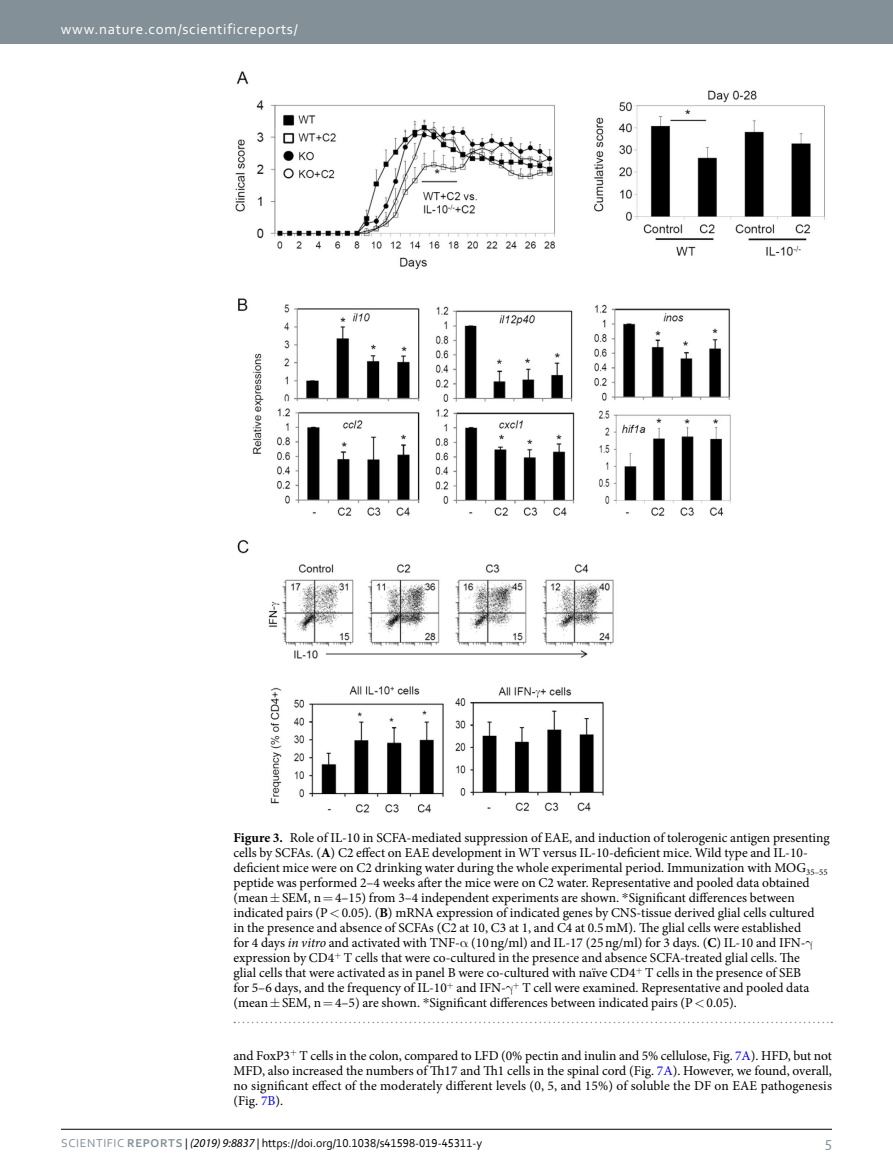
<style>
.page{position:relative;width:893px;height:1174px;background:#fff}
.page>*{position:absolute;margin:0;border:0;box-sizing:border-box;transform-origin:0 0}
.t1{font:15px "Corbel 2";letter-spacing:.045em;color:#fff}
.t2{font:15px "Corbel 2";color:#839097}
.t3{font:13.5px/15px "Minion Pro";color:#000;text-align:justify}
.t4{font:12px "Corbel";color:#000}
.s1{font-weight:700}
.s2{font-family:"STIX General"}
.s3{font-style:italic}
.s4{color:#00f}
.s5{font-family:"Corbel 2";color:#839097}
.s6{font-family:"Corbel Bold 2";color:#839097}
.s7{font-family:"Corbel 2"}
.s8{font-family:"Myriad Pro";font-style:italic}
</style>
<div class="page">
<hr style="left:61px;top:1129px;width:771px;height:1px;background:#000">
<div style="left:0;top:0;width:893px;height:43px;background:#839097"></div>
<img style="left:235px;top:71px;width:590px;height:742px">
<svg style="left:234px;top:1021px;width:598px;height:2px"></svg>
<p class="t1" style="left:61px;top:19px;width:238px">www.nature.com/scientificreports/</p>
<p class="t3" style="left:233px;top:830px;width:598px;text-align:left"><span class="s1">Figure 3.</span> Role of IL-10 in SCFA-mediated suppression of EAE, and induction of tolerogenic antigen presenting cells by SCFAs. (<span class="s1">A</span>) C2 effect on EAE development in WT versus IL-10-deficient mice. Wild type and IL-10- deficient mice were on C2 drinking water during the whole experimental period. Immunization with MOG<sub>35–55 </sub>peptide was performed 2–4 weeks after the mice were on C2 water. Representative and pooled data obtained (mean SEM, n 4–15) from 3–4 independent experiments are shown. <span class="s2">*</span>Significant differences between indicated pairs (P 0.05). (<span class="s1">B</span>) mRNA expression of indicated genes by CNS-tissue derived glial cells cultured<br>in the presence and absence of SCFAs (C2 at 10, C3 at 1, and C4 at 0.5mM). The glial cells were established<br>for 4 days <span class="s3">in vitro</span> and activated with TNF- (10ng/ml) and IL-17 (25ng/ml) for 3 days. (<span class="s1">C</span>) IL-10 and IFN&shy;expression by CD4 T cells that were co-cultured in the presence and absence SCFA-treated glial cells. The<br>glial cells that were activated as in panel B were co-cultured with naïve CD4 T cells in the presence of SEB<br>for 5–6 days, and the frequency of IL-10 and IFN- T cell were examined. Representative and pooled data (mean SEM, n 4–5) are shown. <span class="s2">*</span>Significant differences between indicated pairs (P 0.05).</p>
<p class="t3" style="left:233px;top:1048px;width:600px">and FoxP3 T cells in the colon, compared to LFD (0% pectin and inulin and 5% cellulose, Fig. <span class="s4">7A</span>). HFD, but not MFD, also increased the numbers of Th17 and Th1 cells in the spinal cord (Fig. <span class="s4">7A</span>). However, we found, overall, no significant effect of the moderately different levels (0, 5, and 15%) of soluble the DF on EAE pathogenesis (Fig. <span class="s4">7B</span>).</p>
<p class="t4" style="left:61px;top:1135px;width:423px"><span class="s5">Scientific</span> <span class="s6">REPORTS</span> <span class="s7">|</span> <span class="s8">(2019) 9:8837</span> <span class="s7">|</span> https://doi.org/10.1038/s41598-019-45311-y</p>
<p class="t2" style="left:825px;top:1132px;width:9px">5</p>
</div>
